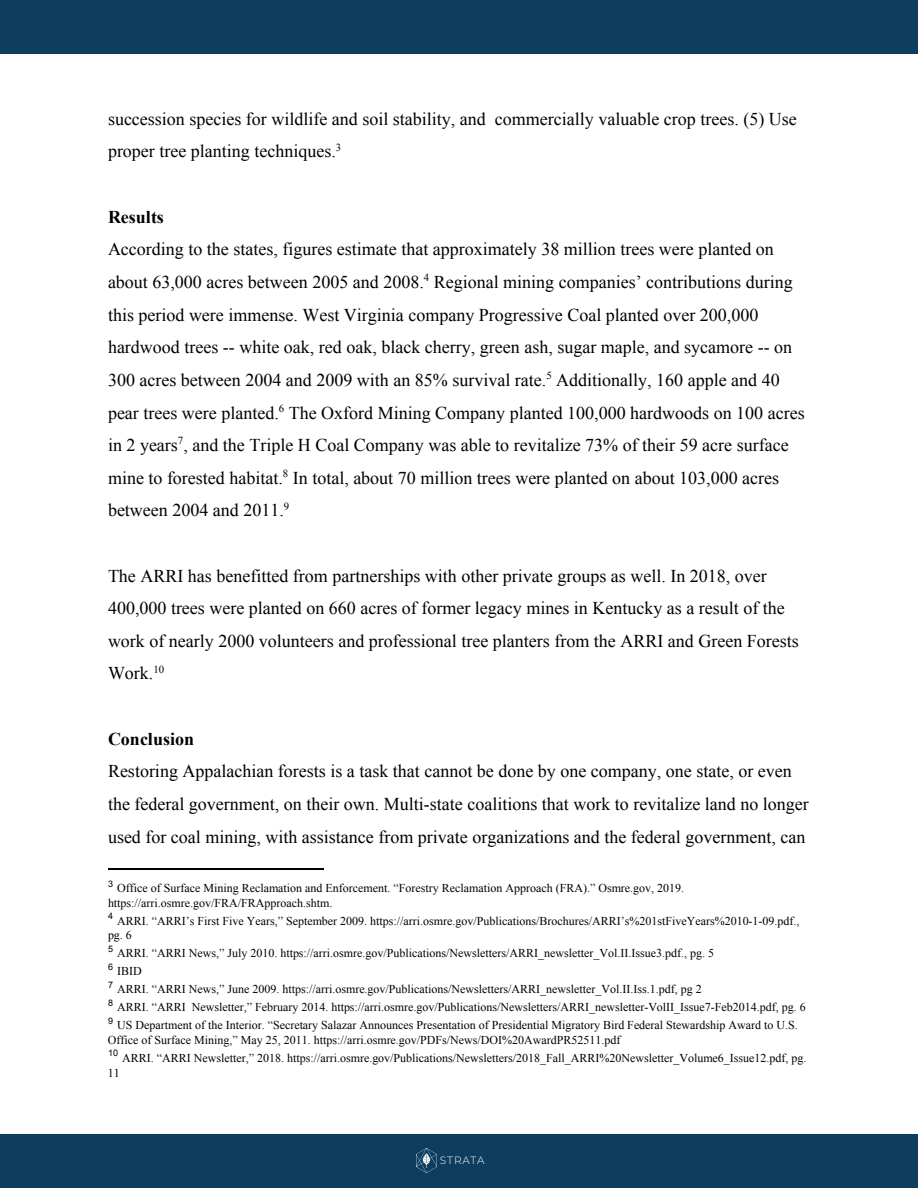
<style>
.page{position:relative;width:918px;height:1188px;background:#fff}
.page>*{position:absolute;margin:0;border:0;box-sizing:border-box;transform-origin:0 0}
.t1{font:18px/32.5px "Times New Roman";color:#000}
.t2{font:700 18px "Times New Roman";color:#000}
.t3{font:12px/14.7px "Times New Roman";color:#000}
.t4{font:10.8px "Times New Roman";color:#000}
.t5{font:300 10.65px "Montserrat";letter-spacing:.075em;color:#fff}
.t6{font:9px "Arial";color:#000}
</style>
<div class="page">
<hr style="left:108px;top:868px;width:216px;height:2px;background:#000">
<div style="left:0;top:1134px;width:918px;height:54px;background:#0d3e60"></div>
<img style="left:416px;top:1149px;width:21px;height:23px">
<div style="left:0;top:0;width:918px;height:54px;background:#0d3e60"></div>
<p class="t1" style="left:108px;top:102px;width:690px">succession species for wildlife and soil stability, and commercially valuable crop trees. (5) Use proper tree planting techniques.<sup>3</sup></p>
<p class="t2" style="left:108px;top:204px;width:57px">Results</p>
<p class="t1" style="left:108px;top:233px;width:686px">According to the states, figures estimate that approximately 38 million trees were planted on about 63,000 acres between 2005 and 2008. Regional mining companies’ contributions during</p>
<p class="t4" style="left:424px;top:270px;width:7px">4</p>
<p class="t1" style="left:108px;top:298px;width:686px">this period were immense. West Virginia company Progressive Coal planted over 200,000 hardwood trees -- white oak, red oak, black cherry, green ash, sugar maple, and sycamore -- on<br>300 acres between 2004 and 2009 with an 85% survival rate. Additionally, 160 apple and 40</p>
<p class="t4" style="left:546px;top:368px;width:7px">5</p>
<p class="t1" style="left:108px;top:396px;width:698px">pear trees were planted. The Oxford Mining Company planted 100,000 hardwoods on 100 acres</p>
<p class="t4" style="left:279px;top:401px;width:7px">6</p>
<p class="t1" style="left:108px;top:429px;width:682px">in 2 years , and the Triple H Coal Company was able to revitalize 73% of their 59 acre surface</p>
<p class="t4" style="left:178px;top:433px;width:7px">7</p>
<p class="t1" style="left:108px;top:461px;width:673px">mine to forested habitat. In total, about 70 million trees were planted on about 103,000 acres</p>
<p class="t4" style="left:283px;top:466px;width:7px">8</p>
<p class="t1" style="left:108px;top:494px;width:183px">between 2004 and 2011.<sup>9</sup></p>
<p class="t1" style="left:108px;top:559px;width:692px">The ARRI has benefitted from partnerships with other private groups as well. In 2018, over 400,000 trees were planted on 660 acres of former legacy mines in Kentucky as a result of the work of nearly 2000 volunteers and professional tree planters from the ARRI and Green Forests Work.<sup>10</sup></p>
<p class="t2" style="left:108px;top:726px;width:88px">Conclusion</p>
<p class="t1" style="left:108px;top:755px;width:702px">Restoring Appalachian forests is a task that cannot be done by one company, one state, or even the federal government, on their own. Multi-state coalitions that work to revitalize land no longer used for coal mining, with assistance from private organizations and the federal government, can</p>
<p class="t6" style="left:108px;top:877px;width:7px">3</p>
<p class="t3" style="left:108px;top:881px;width:578px;text-indent:9px">Office of Surface Mining Reclamation and Enforcement. “Forestry Reclamation Approach (FRA).” Osmre.gov, 2019. https://arri.osmre.gov/FRA/FRApproach.shtm.</p>
<p class="t6" style="left:108px;top:910px;width:7px">4</p>
<p class="t3" style="left:108px;top:913px;width:693px;text-indent:9px">ARRI. “ARRI’s First Five Years,” September 2009. https://arri.osmre.gov/Publications/Brochures/ARRI’s%201stFiveYears%2010-1-09.pdf., pg. 6</p>
<p class="t6" style="left:108px;top:942px;width:7px">5</p>
<p class="t3" style="left:117px;top:946px;width:598px">ARRI. “ARRI News,” July 2010. https://arri.osmre.gov/Publications/Newsletters/ARRI_newsletter_Vol.II.Issue3.pdf., pg. 5</p>
<p class="t6" style="left:108px;top:960px;width:7px">6</p>
<p class="t3" style="left:117px;top:964px;width:26px">IBID</p>
<p class="t6" style="left:108px;top:978px;width:7px">7</p>
<p class="t3" style="left:117px;top:982px;width:586px">ARRI. “ARRI News,” June 2009. https://arri.osmre.gov/Publications/Newsletters/ARRI_newsletter_Vol.II.Iss.1.pdf, pg 2</p>
<p class="t6" style="left:108px;top:996px;width:7px">8</p>
<p class="t3" style="left:117px;top:1000px;width:690px">ARRI. “ARRI Newsletter,” February 2014. https://arri.osmre.gov/Publications/Newsletters/ARRI_newsletter-VolII_Issue7-Feb2014.pdf, pg. 6</p>
<p class="t6" style="left:108px;top:1014px;width:7px">9</p>
<p class="t3" style="left:108px;top:1018px;width:691px;text-indent:9px">US Department of the Interior. “Secretary Salazar Announces Presentation of Presidential Migratory Bird Federal Stewardship Award to U.S.<br>Office of Surface Mining,” May 25, 2011. https://arri.osmre.gov/PDFs/News/DOI%20AwardPR52511.pdf</p>
<p class="t6" style="left:108px;top:1047px;width:12px">10</p>
<p class="t3" style="left:122px;top:1050px;width:686px">ARRI. “ARRI Newsletter,” 2018. https://arri.osmre.gov/Publications/Newsletters/2018_Fall_ARRI%20Newsletter_Volume6_Issue12.pdf, pg.</p>
<p class="t3" style="left:108px;top:1065px;width:13px">11</p>
<p class="t5" style="left:440px;top:1153px;width:46px">STRATA</p>
</div>
